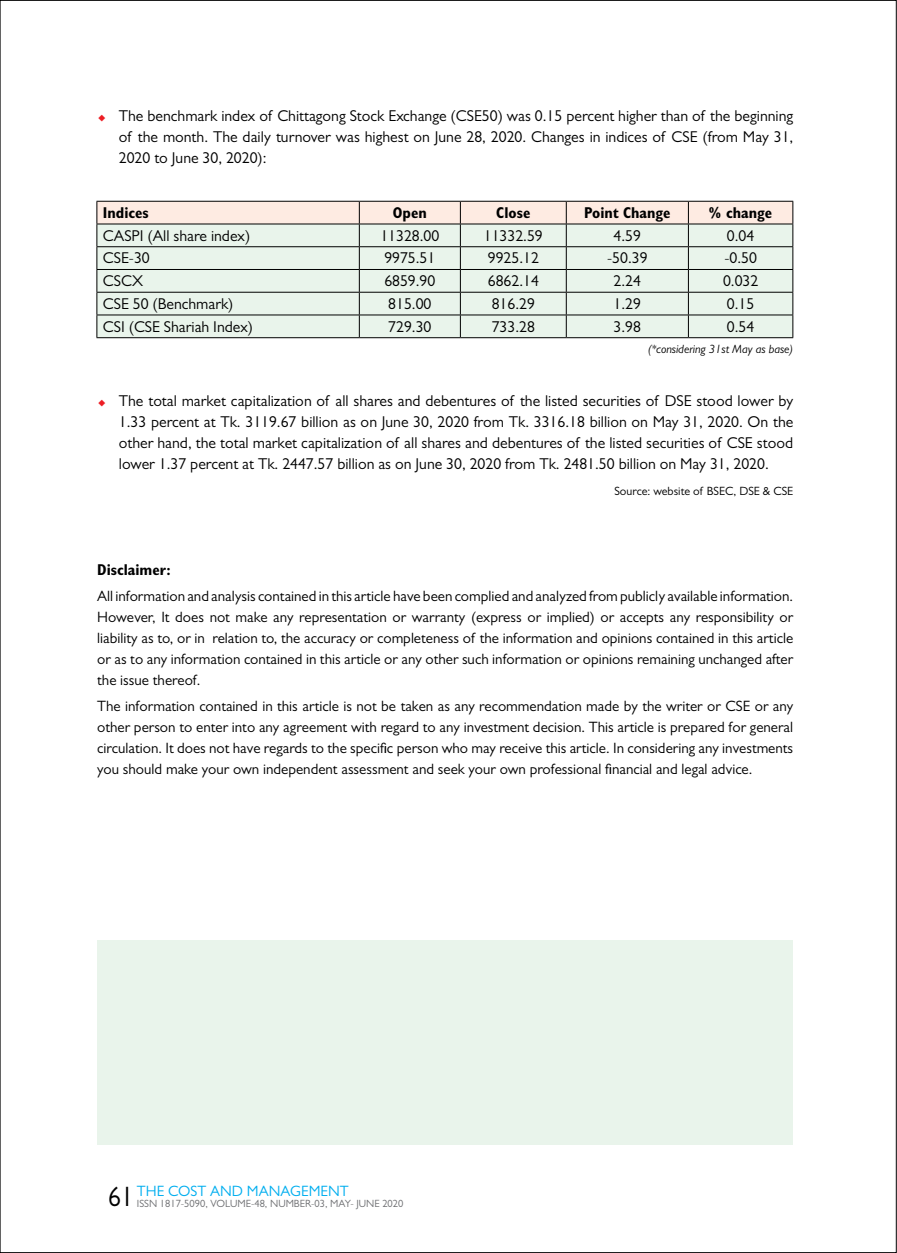
<style>
.page{position:relative;width:897px;height:1253px;background:#fff}
.page>*{position:absolute;margin:0;border:0;box-sizing:border-box;transform-origin:0 0}
.t1{font:15.75px/21px "Gill Sans";color:#000;text-align:justify}
.t2{font:700 condensed 15.75px "Gill Sans";color:#000}
.t3{font:15px/21px "Gill Sans";color:#000;text-align:justify}
.t4{font:15px "Gill Sans";color:#00aeef}
.t5{font:12px "Gill Sans";color:#000}
.t6{font:italic 12px "Gill Sans";color:#000}
.t7{font:10.5px "Gill Sans";color:#6d6e71}
.s1{font-size:28.2px;color:#000}
</style>
<div class="page">
<svg style="left:96px;top:201px;width:697px;height:136px;background:#e0e6dd"></svg>
<hr style="left:96px;top:337px;width:263px;height:1px;background:#000">
<hr style="left:359px;top:337px;width:101px;height:1px;background:#000">
<hr style="left:460px;top:337px;width:106px;height:1px;background:#000">
<hr style="left:566px;top:337px;width:122px;height:1px;background:#000">
<hr style="left:688px;top:337px;width:105px;height:1px;background:#000">
<div style="left:97px;top:940px;width:696px;height:205px;background:#e9f4eb"></div>
<p class="t1" style="left:119px;top:105px;width:676px">The benchmark index of Chittagong Stock Exchange (CSE50) was 0.15 percent higher than of the beginning of the month. The daily turnover was highest on June 28, 2020. Changes in indices of CSE (from May 31, 2020 to June 30, 2020):</p>
<p class="t2" style="left:103px;top:203px;width:47px">Indices</p>
<p class="t2" style="left:393px;top:203px;width:35px">Open</p>
<p class="t2" style="left:496px;top:203px;width:36px">Close</p>
<p class="t2" style="left:584px;top:203px;width:88px">Point Change</p>
<p class="t2" style="left:709px;top:203px;width:64px">% change</p>
<p class="t1" style="left:103px;top:225px;width:149px">CASPI (All share index)</p>
<p class="t1" style="left:380px;top:225px;width:60px">11328.00</p>
<p class="t1" style="left:484px;top:225px;width:60px">11332.59</p>
<p class="t1" style="left:613px;top:225px;width:29px">4.59</p>
<p class="t1" style="left:726px;top:225px;width:29px">0.04</p>
<p class="t1" style="left:103px;top:248px;width:48px">CSE-30</p>
<p class="t1" style="left:384px;top:248px;width:53px">9975.51</p>
<p class="t1" style="left:488px;top:248px;width:53px">9925.12</p>
<p class="t1" style="left:607px;top:248px;width:42px">-50.39</p>
<p class="t1" style="left:724px;top:248px;width:34px">-0.50</p>
<p class="t1" style="left:103px;top:270px;width:42px">CSCX</p>
<p class="t1" style="left:384px;top:270px;width:53px">6859.90</p>
<p class="t1" style="left:488px;top:270px;width:53px">6862.14</p>
<p class="t1" style="left:613px;top:270px;width:29px">2.24</p>
<p class="t1" style="left:723px;top:270px;width:37px">0.032</p>
<p class="t1" style="left:103px;top:293px;width:132px">CSE 50 (Benchmark)</p>
<p class="t1" style="left:388px;top:293px;width:45px">815.00</p>
<p class="t1" style="left:491px;top:293px;width:45px">816.29</p>
<p class="t1" style="left:613px;top:293px;width:29px">1.29</p>
<p class="t1" style="left:726px;top:293px;width:29px">0.15</p>
<p class="t1" style="left:103px;top:316px;width:152px">CSI (CSE Shariah Index)</p>
<p class="t1" style="left:388px;top:316px;width:45px">729.30</p>
<p class="t1" style="left:491px;top:316px;width:45px">733.28</p>
<p class="t1" style="left:613px;top:316px;width:29px">3.98</p>
<p class="t1" style="left:726px;top:316px;width:29px">0.54</p>
<p class="t6" style="left:648px;top:342px;width:147px">(*considering 31st May as base)</p>
<p class="t1" style="left:119px;top:390px;width:676px">The total market capitalization of all shares and debentures of the listed securities of DSE stood lower by 1.33 percent at Tk. 3119.67 billion as on June 30, 2020 from Tk. 3316.18 billion on May 31, 2020. On the other hand, the total market capitalization of all shares and debentures of the listed securities of CSE stood lower 1.37 percent at Tk. 2447.57 billion as on June 30, 2020 from Tk. 2481.50 billion on May 31, 2020.</p>
<p class="t5" style="left:614px;top:484px;width:180px">Source: website of BSEC, DSE &amp; CSE</p>
<p class="t2" style="left:97px;top:560px;width:75px">Disclaimer:</p>
<p class="t3" style="left:97px;top:585px;width:697px">All information and analysis contained in this article have been complied and analyzed from publicly available information.<br>However, It does not make any representation or warranty (express or implied) or accepts any responsibility or liability as to, or in relation to, the accuracy or completeness of the information and opinions contained in this article or as to any information contained in this article or any other such information or opinions remaining unchanged after the issue thereof.</p>
<p class="t3" style="left:97px;top:696px;width:697px">The information contained in this article is not be taken as any recommendation made by the writer or CSE or any other person to enter into any agreement with regard to any investment decision. This article is prepared for general circulation. It does not have regards to the specific person who may receive this article. In considering any investments you should make your own independent assessment and seek your own professional financial and legal advice.</p>
<p class="t4" style="left:108px;top:1182px;width:242px"><span class="s1">61</span> THE COST AND MANAGEMENT</p>
<p class="t7" style="left:137px;top:1197px;width:268px">ISSN 1817-5090, VOLUME-48, NUMBER-03, MAY- JUNE 2020</p>
</div>
